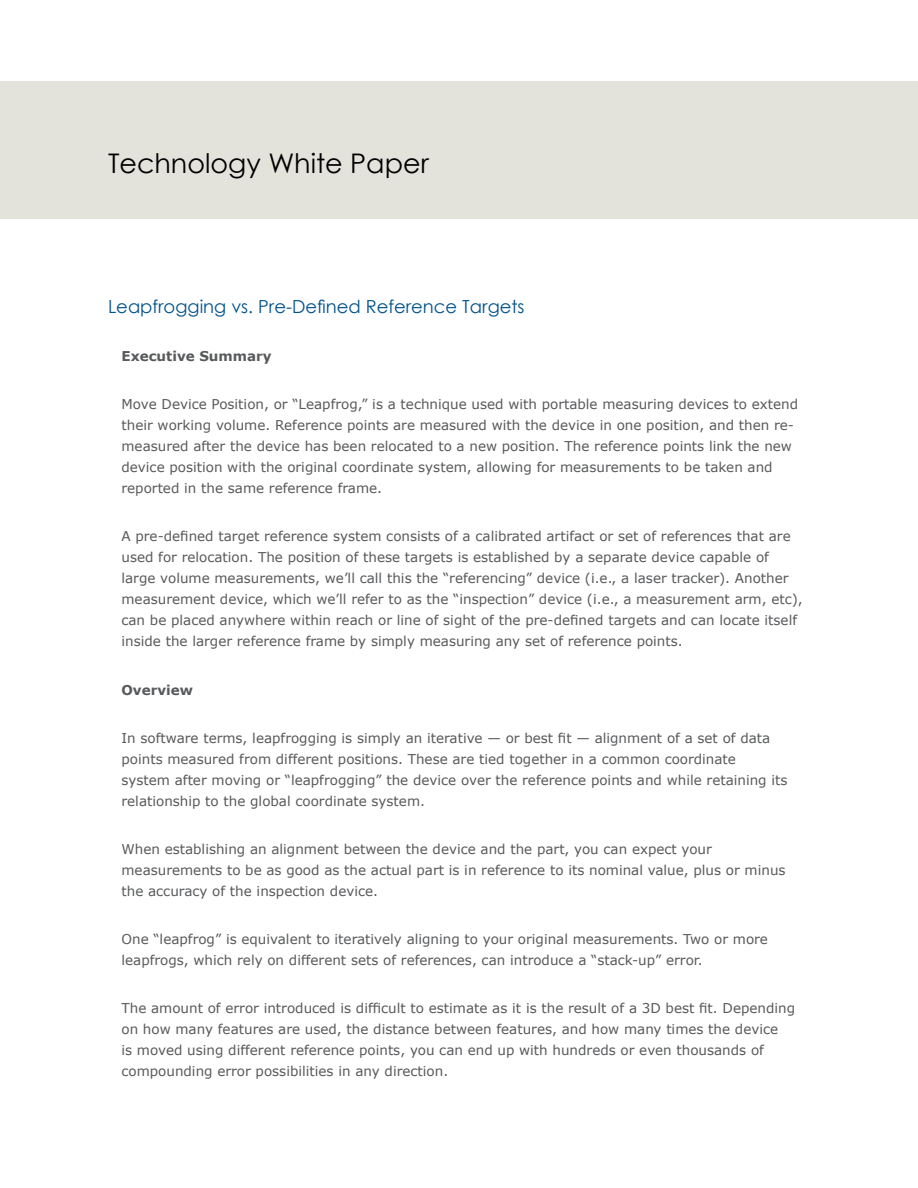
<style>
.page{position:relative;width:918px;height:1188px;background:#fff}
.page>*{position:absolute;margin:0;border:0;box-sizing:border-box;transform-origin:0 0}
.t1{font:27px "Century Gothic";color:#000}
.t2{font:18px "Century Gothic";color:#005288}
.t3{font:13.5px/21px "Verdana";color:#58595b}
.t4{font:700 13.5px "Verdana";color:#58595b}
</style>
<div class="page">
<div style="left:0;top:81px;width:918px;height:138px;background:#e3e2db"></div>
<h1 class="t1" style="left:108px;top:144px;width:322px">Technology White Paper</h1>
<h2 class="t2" style="left:108px;top:294px;width:418px">Leapfrogging vs. Pre-Defined Reference Targets</h2>
<p class="t4" style="left:122px;top:347px;width:152px">Executive Summary</p>
<p class="t3" style="left:122px;top:394px;width:678px">Move Device Position, or “Leapfrog,” is a technique used with portable measuring devices to extend their working volume. Reference points are measured with the device in one position, and then re&shy;measured after the device has been relocated to a new position. The reference points link the new device position with the original coordinate system, allowing for measurements to be taken and reported in the same reference frame.</p>
<p class="t3" style="left:122px;top:526px;width:683px">A pre-defined target reference system consists of a calibrated artifact or set of references that are used for relocation. The position of these targets is established by a separate device capable of large volume measurements, we’ll call this the “referencing” device (i.e., a laser tracker). Another measurement device, which we’ll refer to as the “inspection” device (i.e., a measurement arm, etc), can be placed anywhere within reach or line of sight of the pre-defined targets and can locate itself inside the larger reference frame by simply measuring any set of reference points.</p>
<p class="t4" style="left:122px;top:681px;width:73px">Overview</p>
<p class="t3" style="left:122px;top:728px;width:668px">In software terms, leapfrogging is simply an iterative — or best fit — alignment of a set of data points measured from different positions. These are tied together in a common coordinate system after moving or “leapfrogging” the device over the reference points and while retaining its relationship to the global coordinate system.</p>
<p class="t3" style="left:122px;top:839px;width:666px">When establishing an alignment between the device and the part, you can expect your measurements to be as good as the actual part is in reference to its nominal value, plus or minus the accuracy of the inspection device.</p>
<p class="t3" style="left:122px;top:929px;width:648px">One “leapfrog” is equivalent to iteratively aligning to your original measurements. Two or more leapfrogs, which rely on different sets of references, can introduce a “stack-up” error.</p>
<p class="t3" style="left:122px;top:998px;width:675px">The amount of error introduced is difficult to estimate as it is the result of a 3D best fit. Depending on how many features are used, the distance between features, and how many times the device<br>is moved using different reference points, you can end up with hundreds or even thousands of compounding error possibilities in any direction.</p>
</div>
